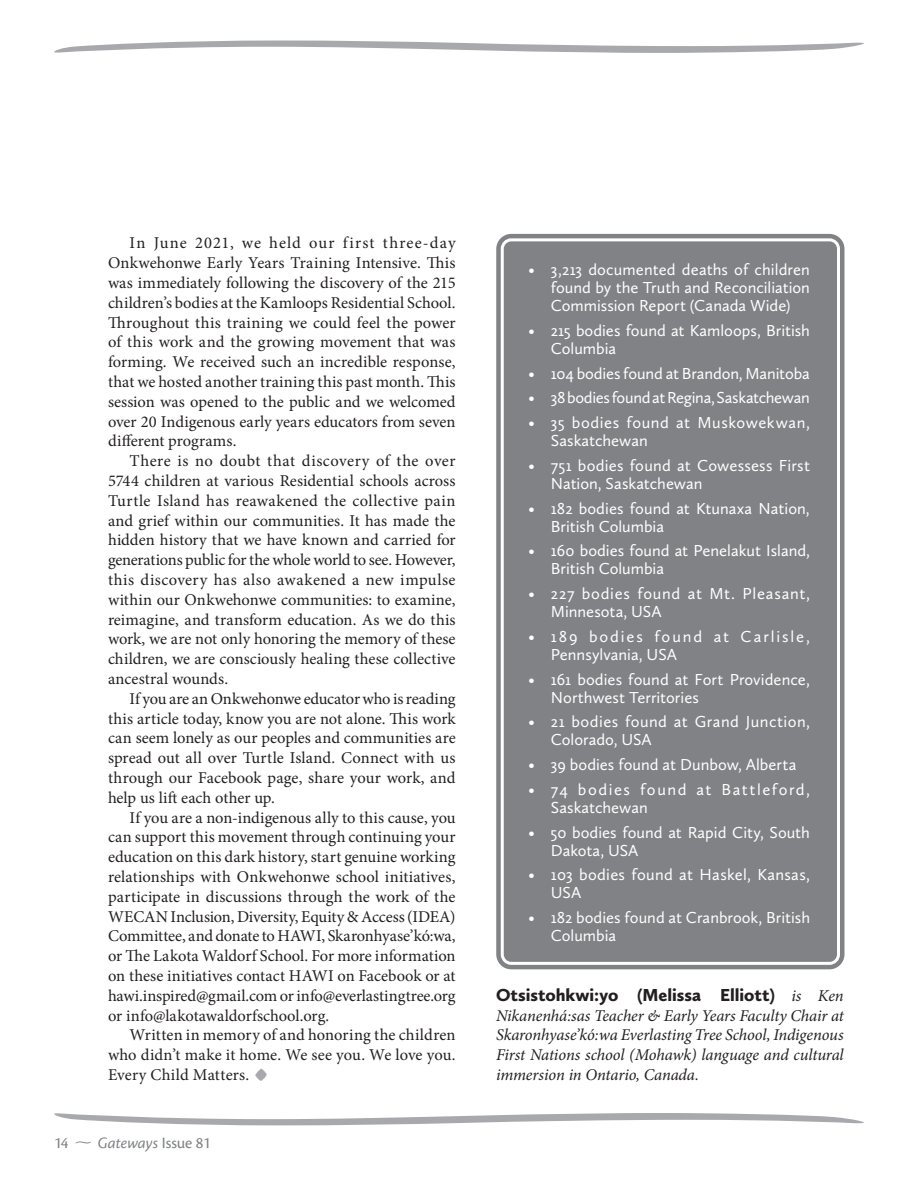
<style>
.page{position:relative;width:918px;height:1188px;background:#fff}
.page>*{position:absolute;margin:0;border:0;box-sizing:border-box;transform-origin:0 0}
.t1{font:900 18px "Calluna Sans";color:#231f20}
.t2{font:16.5px/19.8px "Minion Pro";color:#231f20;text-align:justify}
.t3{font:16.5px/18px "Calluna Sans";color:#fff}
.t4{font:italic 16.5px/19.8px "Minion Pro";letter-spacing:-.01em;color:#231f20;text-align:justify}
.t5{font:16.5px/18px "Calluna Sans";letter-spacing:.04em;color:#fff}
.t6{font:16.5px/18px "Calluna Sans";letter-spacing:.115em;color:#fff}
.t7{font:16.5px/18px "Calluna Sans";letter-spacing:.025em;color:#fff}
.t8{font:16.5px/18px "Calluna Sans";letter-spacing:.03em;color:#fff}
.t9{font:16.5px/18px "Calluna Sans";letter-spacing:.085em;color:#fff}
.t10{font:16.5px "Calluna Sans";letter-spacing:-.02em;color:#fff}
.t11{font:italic 16.5px "Cronos Pro";letter-spacing:-.005em;color:#808285}
.t12{font:16.5px "Cronos Pro";color:#808285}
.s1{font-family:"Warnock Pro";font-weight:700;font-size:36px;color:#a7a9ac}
.s2{font-style:normal}
.s3{font-family:"Minion Pro";font-weight:400;font-style:italic;font-size:16.5px}
</style>
<div class="page">
<svg style="left:54px;top:1113px;width:810px;height:12px"></svg>
<svg style="left:54px;top:40px;width:810px;height:13px"></svg>
<svg style="left:76px;top:1141px;width:15px;height:3px"></svg>
<div style="left:493px;top:231px;width:355px;height:741px;background:#808285;border-radius:18px"></div>
<div style="left:483px;top:220px;width:375px;height:763px;border:3px solid #fff;border-radius:27px"></div>
<div style="left:490px;top:228px;width:361px;height:747px;border:6px solid #fff;border-radius:18px"></div>
<div style="left:501px;top:238px;width:339px;height:727px;border:3px solid #fff;border-radius:9px"></div>
<p class="t2" style="left:108px;top:235px;width:349px;text-indent:22px">In June 2021, we held our first three-day Onkwehonwe Early Years Training Intensive. This was immediately following the discovery of the 215 children’s bodies at the Kamloops Residential School.<br>Throughout this training we could feel the power of this work and the growing movement that was forming. We received such an incredible response, that we hosted another training this past month. This session was opened to the public and we welcomed over 20 Indigenous early years educators from seven different programs.</p>
<p class="t2" style="left:108px;top:452px;width:349px;text-indent:22px">There is no doubt that discovery of the over 5744 children at various Residential schools across Turtle Island has reawakened the collective pain and grief within our communities. It has made the hidden history that we have known and carried for generations public for the whole world to see. However, this discovery has also awakened a new impulse within our Onkwehonwe communities: to examine, reimagine, and transform education. As we do this work, we are not only honoring the memory of these children, we are consciously healing these collective ancestral wounds.</p>
<p class="t2" style="left:108px;top:690px;width:349px;text-indent:22px">If you are an Onkwehonwe educator who is reading this article today, know you are not alone. This work can seem lonely as our peoples and communities are spread out all over Turtle Island. Connect with us through our Facebook page, share your work, and help us lift each other up.</p>
<p class="t2" style="left:108px;top:809px;width:349px;text-indent:22px">If you are a non-indigenous ally to this cause, you can support this movement through continuing your education on this dark history, start genuine working relationships with Onkwehonwe school initiatives, participate in discussions through the work of the WECAN Inclusion, Diversity, Equity &amp; Access (IDEA)<br>Committee, and donate to HAWI, Skaronhyase’kó:wa, or The Lakota Waldorf School. For more information on these initiatives contact HAWI on Facebook or at hawi.inspired@gmail.com or info@everlastingtree.org or info@lakotawaldorfschool.org.</p>
<p class="t2" style="left:108px;top:1027px;width:349px;text-indent:22px">Written in memory of and honoring the children who didn’t make it home. We see you. We love you.<br>Every Child Matters. <span class="s1">•</span></p>
<p class="t12" style="left:54px;top:1133px;width:16px">14</p>
<p class="t11" style="left:98px;top:1136px;width:114px">Gateways <span class="s2">Issue 81</span></p>
<p class="t3" style="left:551px;top:262px;width:261px;text-align:justify;text-indent:-22px">• 3,213 documented deaths of children found by the Truth and Reconciliation Commission Report (Canada Wide)</p>
<p class="t3" style="left:551px;top:323px;width:261px;text-indent:-22px">• 215 bodies found at Kamloops, British<br>Columbia</p>
<p class="t3" style="left:528px;top:366px;width:283px">• 104 bodies found at Brandon, Manitoba</p>
<p class="t10" style="left:528px;top:391px;width:283px">• 38 bodies found at Regina, Saskatchewan</p>
<p class="t8" style="left:551px;top:415px;width:261px;text-indent:-22px">• 35 bodies found at Muskowekwan,<br>Saskatchewan</p>
<p class="t3" style="left:551px;top:458px;width:261px;text-indent:-22px">• 751 bodies found at Cowessess First<br>Nation, Saskatchewan</p>
<p class="t3" style="left:551px;top:501px;width:260px;text-indent:-22px">• 182 bodies found at Ktunaxa Nation,<br>British Columbia</p>
<p class="t3" style="left:551px;top:543px;width:261px;text-indent:-22px">• 160 bodies found at Penelakut Island,<br>British Columbia</p>
<p class="t5" style="left:551px;top:586px;width:261px;text-indent:-22px">• 227 bodies found at Mt. Pleasant,<br>Minnesota, USA</p>
<p class="t6" style="left:551px;top:629px;width:261px;text-indent:-22px">• 189 bodies found at Carlisle,<br>Pennsylvania, USA</p>
<p class="t3" style="left:551px;top:672px;width:260px;text-indent:-22px">• 161 bodies found at Fort Providence,<br>Northwest Territories</p>
<p class="t7" style="left:551px;top:714px;width:261px;text-indent:-22px">• 21 bodies found at Grand Junction,<br>Colorado, USA</p>
<p class="t3" style="left:528px;top:757px;width:270px">• 39 bodies found at Dunbow, Alberta</p>
<p class="t9" style="left:551px;top:782px;width:261px;text-indent:-22px">• 74 bodies found at Battleford,<br>Saskatchewan</p>
<p class="t3" style="left:551px;top:825px;width:261px;text-indent:-22px">• 50 bodies found at Rapid City, South<br>Dakota, USA</p>
<p class="t3" style="left:551px;top:867px;width:261px;text-indent:-22px">• 103 bodies found at Haskel, Kansas,<br>USA</p>
<p class="t3" style="left:551px;top:910px;width:261px;text-indent:-22px">• 182 bodies found at Cranbrook, British<br>Columbia</p>
<p class="t1" style="left:496px;top:984px;width:349px">Otsistohkwi:yo (Melissa Elliott) <span class="s3">is Ken</span></p>
<p class="t4" style="left:496px;top:1007px;width:349px">Nikanenhá:sas Teacher &amp; Early Years Faculty Chair at Skaronhyase’kó:wa Everlasting Tree School, Indigenous First Nations school (Mohawk) language and cultural immersion in Ontario, Canada.</p>
</div>
